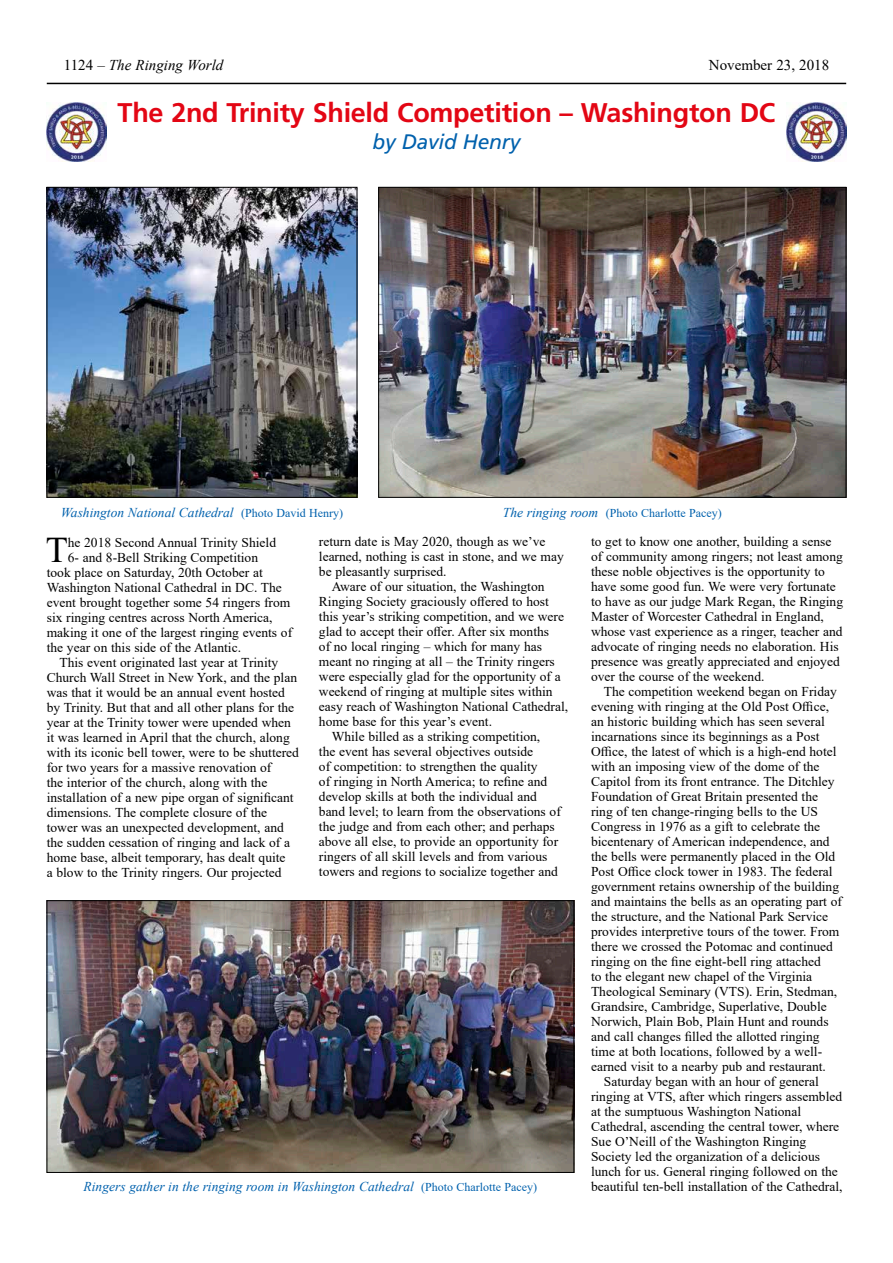
<style>
.page{position:relative;width:893px;height:1263px;background:#fff}
.page>*{position:absolute;margin:0;border:0;box-sizing:border-box;transform-origin:0 0}
.t1{font:36.15px "Times New Roman";color:#000}
.t2{font:700 27px "Frutiger LT Std";letter-spacing:-.01em;color:#e30614}
.t3{font:italic 21px "Frutiger LT Std";letter-spacing:-.01em;color:#0061ad}
.t4{font:italic 15px "Times New Roman";color:#000}
.t5{font:15px "Times New Roman";color:#000}
.t6{font:13.5px/15px "Times New Roman";color:#000}
.t7{font:italic 13.5px "Times New Roman";color:#0061ad}
.t8{font:12px "Times New Roman";color:#0061ad}
.s1{font-style:normal}
.s2{font-style:normal;font-size:12px}
.s3{font-style:italic;font-size:13.5px}
</style>
<div class="page">
<hr style="left:47px;top:83px;width:799px;height:1px;background:#000">
<img style="left:380px;top:189px;width:464px;height:306px">
<div style="left:378px;top:187px;width:468px;height:310px;border:1px solid #000"></div>
<img style="left:49px;top:902px;width:523px;height:268px">
<div style="left:47px;top:900px;width:527px;height:272px;border:1px solid #000"></div>
<img style="left:47px;top:102px;width:59px;height:60px">
<img style="left:49px;top:189px;width:306px;height:306px">
<div style="left:47px;top:187px;width:310px;height:310px;border:1px solid #000"></div>
<img style="left:787px;top:102px;width:59px;height:60px">
<p class="t4" style="left:64px;top:57px;width:161px"><span class="s1">1124 –</span> The Ringing World</p>
<p class="t5" style="left:709px;top:57px;width:122px">November 23, 2018</p>
<h2 class="t2" style="left:118px;top:97px;width:659px">The 2nd Trinity Shield Competition – Washington DC</h2>
<h3 class="t3" style="left:373px;top:130px;width:149px">by David Henry</h3>
<p class="t7" style="left:61px;top:505px;width:284px">Washington National Cathedral <span class="s2">(Photo David Henry)</span></p>
<p class="t8" style="left:503px;top:506px;width:220px"><span class="s3">The ringing room</span> (Photo Charlotte Pacey)</p>
<h1 class="t1" style="left:46px;top:529px;width:24px">T</h1>
<p class="t6" style="left:68px;top:534px;width:210px">he 2018 Second Annual Trinity Shield</p>
<p class="t6" style="left:68px;top:549px;width:192px">6- and 8-Bell Striking Competition</p>
<p class="t6" style="left:47px;top:564px;width:217px">took place on Saturday, 20th October at</p>
<p class="t6" style="left:47px;top:579px;width:237px">Washington National Cathedral in DC. The</p>
<p class="t6" style="left:47px;top:594px;width:245px">event brought together some 54 ringers from</p>
<p class="t6" style="left:47px;top:609px;width:227px">six ringing centres across North America,</p>
<p class="t6" style="left:47px;top:624px;width:247px">making it one of the largest ringing events of</p>
<p class="t6" style="left:47px;top:639px;width:196px">the year on this side of the Atlantic.</p>
<p class="t6" style="left:60px;top:654px;width:220px">This event originated last year at Trinity</p>
<p class="t6" style="left:47px;top:669px;width:252px">Church Wall Street in New York, and the plan</p>
<p class="t6" style="left:47px;top:684px;width:240px">was that it would be an annual event hosted</p>
<p class="t6" style="left:47px;top:699px;width:249px">by Trinity. But that and all other plans for the</p>
<p class="t6" style="left:47px;top:714px;width:246px">year at the Trinity tower were upended when</p>
<p class="t6" style="left:47px;top:729px;width:245px">it was learned in April that the church, along</p>
<p class="t6" style="left:47px;top:744px;width:254px">with its iconic bell tower, were to be shuttered</p>
<p class="t6" style="left:47px;top:759px;width:226px">for two years for a massive renovation of</p>
<p class="t6" style="left:47px;top:774px;width:222px">the interior of the church, along with the</p>
<p class="t6" style="left:47px;top:789px;width:248px">installation of a new pipe organ of significant</p>
<p class="t6" style="left:47px;top:804px;width:222px">dimensions. The complete closure of the</p>
<p class="t6" style="left:47px;top:819px;width:239px">tower was an unexpected development, and</p>
<p class="t6" style="left:47px;top:834px;width:245px">the sudden cessation of ringing and lack of a</p>
<p class="t6" style="left:47px;top:849px;width:240px">home base, albeit temporary, has dealt quite</p>
<p class="t6" style="left:47px;top:864px;width:236px">a blow to the Trinity ringers. Our projected</p>
<p class="t6" style="left:319px;top:534px;width:246px">return date is May 2020, though as we’ve learned, nothing is cast in stone, and we may be pleasantly surprised.</p>
<p class="t6" style="left:332px;top:579px;width:214px">Aware of our situation, the Washington</p>
<p class="t6" style="left:319px;top:594px;width:231px">Ringing Society graciously offered to host</p>
<p class="t6" style="left:319px;top:609px;width:247px">this year’s striking competition, and we were</p>
<p class="t6" style="left:319px;top:624px;width:232px">glad to accept their offer. After six months</p>
<p class="t6" style="left:319px;top:639px;width:225px">of no local ringing – which for many has</p>
<p class="t6" style="left:319px;top:654px;width:237px">meant no ringing at all – the Trinity ringers</p>
<p class="t6" style="left:319px;top:669px;width:243px">were especially glad for the opportunity of a</p>
<p class="t6" style="left:319px;top:684px;width:235px">weekend of ringing at multiple sites within</p>
<p class="t6" style="left:319px;top:699px;width:251px">easy reach of Washington National Cathedral,</p>
<p class="t6" style="left:319px;top:714px;width:175px">home base for this year’s event.</p>
<p class="t6" style="left:332px;top:729px;width:210px">While billed as a striking competition,</p>
<p class="t6" style="left:319px;top:744px;width:216px">the event has several objectives outside</p>
<p class="t6" style="left:319px;top:759px;width:220px">of competition: to strengthen the quality</p>
<p class="t6" style="left:319px;top:774px;width:230px">of ringing in North America; to refine and</p>
<p class="t6" style="left:319px;top:789px;width:219px">develop skills at both the individual and</p>
<p class="t6" style="left:319px;top:804px;width:243px">band level; to learn from the observations of</p>
<p class="t6" style="left:319px;top:819px;width:237px">the judge and from each other; and perhaps</p>
<p class="t6" style="left:319px;top:834px;width:241px">above all else, to provide an opportunity for</p>
<p class="t6" style="left:319px;top:849px;width:230px">ringers of all skill levels and from various</p>
<p class="t6" style="left:319px;top:864px;width:240px">towers and regions to socialize together and</p>
<p class="t7" style="left:84px;top:1178px;width:455px">Ringers gather in the ringing room in Washington Cathedral <span class="s2">(Photo Charlotte Pacey)</span></p>
<p class="t6" style="left:591px;top:534px;width:254px">to get to know one another, building a sense of community among ringers; not least among these noble objectives is the opportunity to have some good fun. We were very fortunate to have as our judge Mark Regan, the Ringing Master of Worcester Cathedral in England, whose vast experience as a ringer, teacher and advocate of ringing needs no elaboration. His presence was greatly appreciated and enjoyed over the course of the weekend.</p>
<p class="t6" style="left:604px;top:684px;width:234px">The competition weekend began on Friday</p>
<p class="t6" style="left:591px;top:699px;width:240px">evening with ringing at the Old Post Office,</p>
<p class="t6" style="left:591px;top:714px;width:235px">an historic building which has seen several</p>
<p class="t6" style="left:591px;top:729px;width:230px">incarnations since its beginnings as a Post</p>
<p class="t6" style="left:591px;top:744px;width:247px">Office, the latest of which is a high-end hotel</p>
<p class="t6" style="left:591px;top:759px;width:230px">with an imposing view of the dome of the</p>
<p class="t6" style="left:591px;top:774px;width:245px">Capitol from its front entrance. The Ditchley</p>
<p class="t6" style="left:591px;top:789px;width:229px">Foundation of Great Britain presented the</p>
<p class="t6" style="left:591px;top:804px;width:228px">ring of ten change-ringing bells to the US</p>
<p class="t6" style="left:591px;top:819px;width:231px">Congress in 1976 as a gift to celebrate the</p>
<p class="t6" style="left:591px;top:834px;width:240px">bicentenary of American independence, and</p>
<p class="t6" style="left:591px;top:849px;width:246px">the bells were permanently placed in the Old</p>
<p class="t6" style="left:591px;top:864px;width:243px">Post Office clock tower in 1983. The federal</p>
<p class="t6" style="left:591px;top:879px;width:250px">government retains ownership of the building</p>
<p class="t6" style="left:591px;top:894px;width:252px">and maintains the bells as an operating part of</p>
<p class="t6" style="left:591px;top:909px;width:239px">the structure, and the National Park Service</p>
<p class="t6" style="left:591px;top:924px;width:250px">provides interpretive tours of the tower. From</p>
<p class="t6" style="left:591px;top:939px;width:243px">there we crossed the Potomac and continued</p>
<p class="t6" style="left:591px;top:954px;width:231px">ringing on the fine eight-bell ring attached</p>
<p class="t6" style="left:591px;top:969px;width:223px">to the elegant new chapel of the Virginia</p>
<p class="t6" style="left:591px;top:984px;width:248px">Theological Seminary (VTS). Erin, Stedman,</p>
<p class="t6" style="left:591px;top:999px;width:237px">Grandsire, Cambridge, Superlative, Double</p>
<p class="t6" style="left:591px;top:1014px;width:239px">Norwich, Plain Bob, Plain Hunt and rounds</p>
<p class="t6" style="left:591px;top:1029px;width:230px">and call changes filled the allotted ringing</p>
<p class="t6" style="left:591px;top:1044px;width:233px">time at both locations, followed by a well-</p>
<p class="t6" style="left:591px;top:1059px;width:236px">earned visit to a nearby pub and restaurant.</p>
<p class="t6" style="left:604px;top:1074px;width:216px">Saturday began with an hour of general</p>
<p class="t6" style="left:591px;top:1089px;width:253px">ringing at VTS, after which ringers assembled</p>
<p class="t6" style="left:591px;top:1104px;width:212px">at the sumptuous Washington National</p>
<p class="t6" style="left:591px;top:1119px;width:250px">Cathedral, ascending the central tower, where</p>
<p class="t6" style="left:591px;top:1134px;width:217px">Sue O’Neill of the Washington Ringing</p>
<p class="t6" style="left:591px;top:1149px;width:230px">Society led the organization of a delicious</p>
<p class="t6" style="left:591px;top:1164px;width:248px">lunch for us. General ringing followed on the</p>
<p class="t6" style="left:591px;top:1179px;width:253px">beautiful ten-bell installation of the Cathedral,</p>
</div>
